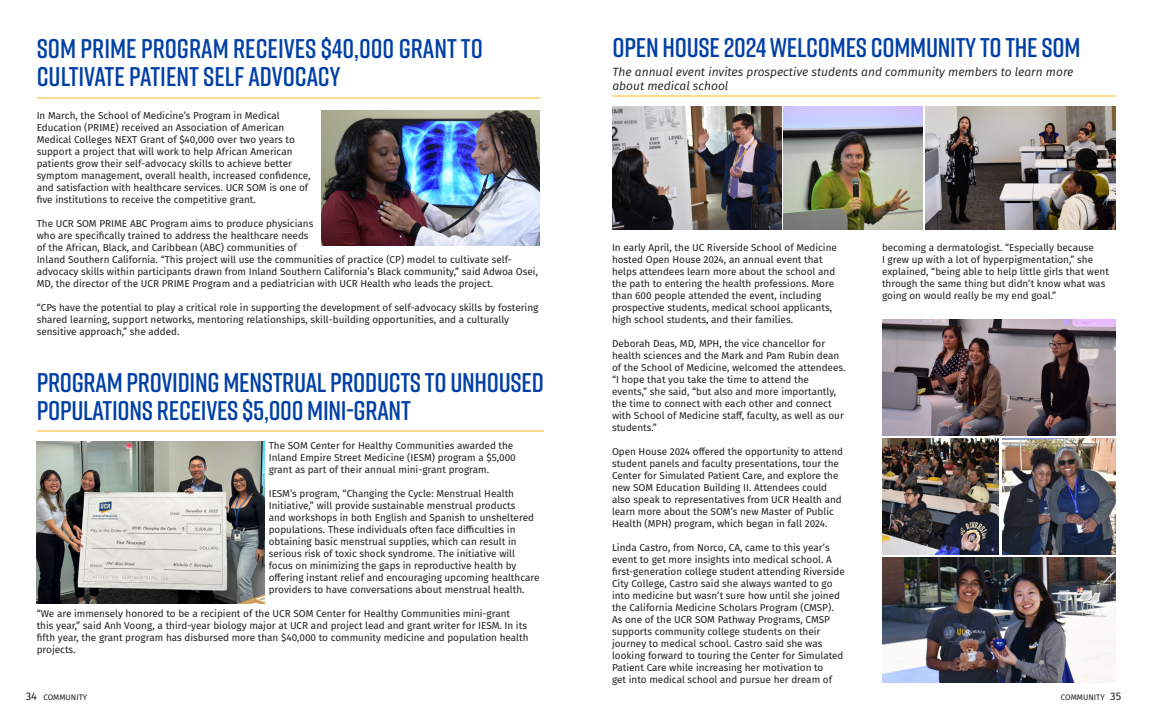
<style>
.page{position:relative;width:1152px;height:720px;background:#fff}
.page>*{position:absolute;margin:0;border:0;box-sizing:border-box;transform-origin:0 0}
.Ttile{font:600 27px/28px "Rift";letter-spacing:-.01em;color:#0040a6}
.Subhead{font:italic 12px/14.4px "Fira Sans";color:#231f20}
.t1{font:11px "Fira Sans";color:#231f20}
.Paragraph_Style_1{font:10px/12px "Fira Sans";color:#231f20}
.Page_Title{font:8px "Fira Sans";color:#231f20}
.s1{font-size:11px}
</style>
<div class="page">
<hr style="left:37px;top:98px;width:503px;height:1px;background:#fcb61d">
<hr style="left:37px;top:430px;width:507px;height:2px;background:#fcb61d">
<img style="left:37px;top:441px;width:227px;height:163px">
<img style="left:321px;top:111px;width:219px;height:135px">
<hr style="left:613px;top:96px;width:503px;height:1px;background:#fcb61d">
<img style="left:1002px;top:438px;width:114px;height:117px">
<img style="left:613px;top:106px;width:168px;height:124px">
<img style="left:926px;top:106px;width:190px;height:124px">
<img style="left:784px;top:106px;width:139px;height:124px">
<img style="left:882px;top:319px;width:234px;height:117px">
<img style="left:882px;top:438px;width:117px;height:117px">
<img style="left:882px;top:557px;width:234px;height:125px">
<p class="Ttile" style="left:37px;top:34px;width:448px">SOM PRIME PROGRAM RECEIVES $40,000 GRANT TO<br>CULTIVATE PATIENT SELF ADVOCACY</p>
<p class="Paragraph_Style_1" style="left:37px;top:109px;width:249px">In March, the School of Medicine’s Program in Medical<br>Education (PRIME) received an Association of American</p>
<p class="Paragraph_Style_1" style="left:37px;top:133px;width:275px">Medical Colleges NEXT Grant of $40,000 over two years to support a project that will work to help African American patients grow their self-advocacy skills to achieve better symptom management, overall health, increased confidence, and satisfaction with healthcare services. UCR SOM is one of five institutions to receive the competitive grant.</p>
<p class="Paragraph_Style_1" style="left:37px;top:217px;width:503px">The UCR SOM PRIME ABC Program aims to produce physicians<br>who are specifically trained to address the healthcare needs<br>of the African, Black, and Caribbean (ABC) communities of<br>Inland Southern California. “This project will use the communities of practice (CP) model to cultivate self&shy;advocacy skills within participants drawn from Inland Southern California’s Black community,” said Adwoa Osei, MD, the director of the UCR PRIME Program and a pediatrician with UCR Health who leads the project.</p>
<p class="Paragraph_Style_1" style="left:37px;top:301px;width:503px">“CPs have the potential to play a critical role in supporting the development of self-advocacy skills by fostering shared learning, support networks, mentoring relationships, skill-building opportunities, and a culturally sensitive approach,” she added.</p>
<p class="Ttile" style="left:37px;top:368px;width:509px">PROGRAM PROVIDING MENSTRUAL PRODUCTS TO UNHOUSED<br>POPULATIONS RECEIVES $5,000 MINI-GRANT</p>
<p class="Paragraph_Style_1" style="left:269px;top:439px;width:249px">The SOM Center for Healthy Communities awarded the<br>Inland Empire Street Medicine (IESM) program a $5,000 grant as part of their annual mini-grant program.</p>
<p class="Paragraph_Style_1" style="left:269px;top:487px;width:272px">IESM’s program, “Changing the Cycle: Menstrual Health Initiative,” will provide sustainable menstrual products<br>and workshops in both English and Spanish to unsheltered populations. These individuals often face difficulties in obtaining basic menstrual supplies, which can result in serious risk of toxic shock syndrome. The initiative will focus on minimizing the gaps in reproductive health by offering instant relief and encouraging upcoming healthcare providers to have conversations about menstrual health.</p>
<p class="Paragraph_Style_1" style="left:37px;top:607px;width:493px">“We are immensely honored to be a recipient of the UCR SOM Center for Healthy Communities mini-grant this year,” said Anh Voong, a third-year biology major at UCR and project lead and grant writer for IESM. In its fifth year, the grant program has disbursed more than $40,000 to community medicine and population health projects.</p>
<p class="Ttile" style="left:613px;top:33px;width:470px">OPEN HOUSE 2024 WELCOMES COMMUNITY TO THE SOM</p>
<p class="Subhead" style="left:613px;top:64px;width:463px">The annual event invites prospective students and community members to learn more about medical school</p>
<p class="Paragraph_Style_1" style="left:612px;top:241px;width:226px">In early April, the UC Riverside School of Medicine hosted Open House 2024, an annual event that helps attendees learn more about the school and the path to entering the health professions. More than 600 people attended the event, including prospective students, medical school applicants, high school students, and their families.</p>
<p class="Paragraph_Style_1" style="left:612px;top:337px;width:235px">Deborah Deas, MD, MPH, the vice chancellor for health sciences and the Mark and Pam Rubin dean of the School of Medicine, welcomed the attendees. “I hope that you take the time to attend the events,” she said, “but also and more importantly, the time to connect with each other and connect with School of Medicine staff, faculty, as well as our students.”</p>
<p class="Paragraph_Style_1" style="left:612px;top:445px;width:233px">Open House 2024 offered the opportunity to attend student panels and faculty presentations, tour the Center for Simulated Patient Care, and explore the new SOM Education Building II. Attendees could also speak to representatives from UCR Health and learn more about the SOM’s new Master of Public Health (MPH) program, which began in fall 2024.</p>
<p class="Paragraph_Style_1" style="left:612px;top:541px;width:234px">Linda Castro, from Norco, CA, came to this year’s event to get more insights into medical school. A first-generation college student attending Riverside City College, Castro said she always wanted to go into medicine but wasn’t sure how until she joined the California Medicine Scholars Program (CMSP).<br>As one of the UCR SOM Pathway Programs, CMSP supports community college students on their journey to medical school. Castro said she was looking forward to touring the Center for Simulated Patient Care while increasing her motivation to<br>get into medical school and pursue her dream of</p>
<p class="Paragraph_Style_1" style="left:882px;top:241px;width:228px">becoming a dermatologist. “Especially because<br>I grew up with a lot of hyperpigmentation,” she explained, “being able to help little girls that went through the same thing but didn’t know what was going on would really be my end goal.”</p>
<p class="Page_Title" style="left:26px;top:691px;width:63px"><span class="s1">34</span> COMMUNITY</p>
<p class="t1" style="left:1110px;top:688px;width:12px">35</p>
<p class="Page_Title" style="left:1061px;top:691px;width:45px">COMMUNITY</p>
</div>
